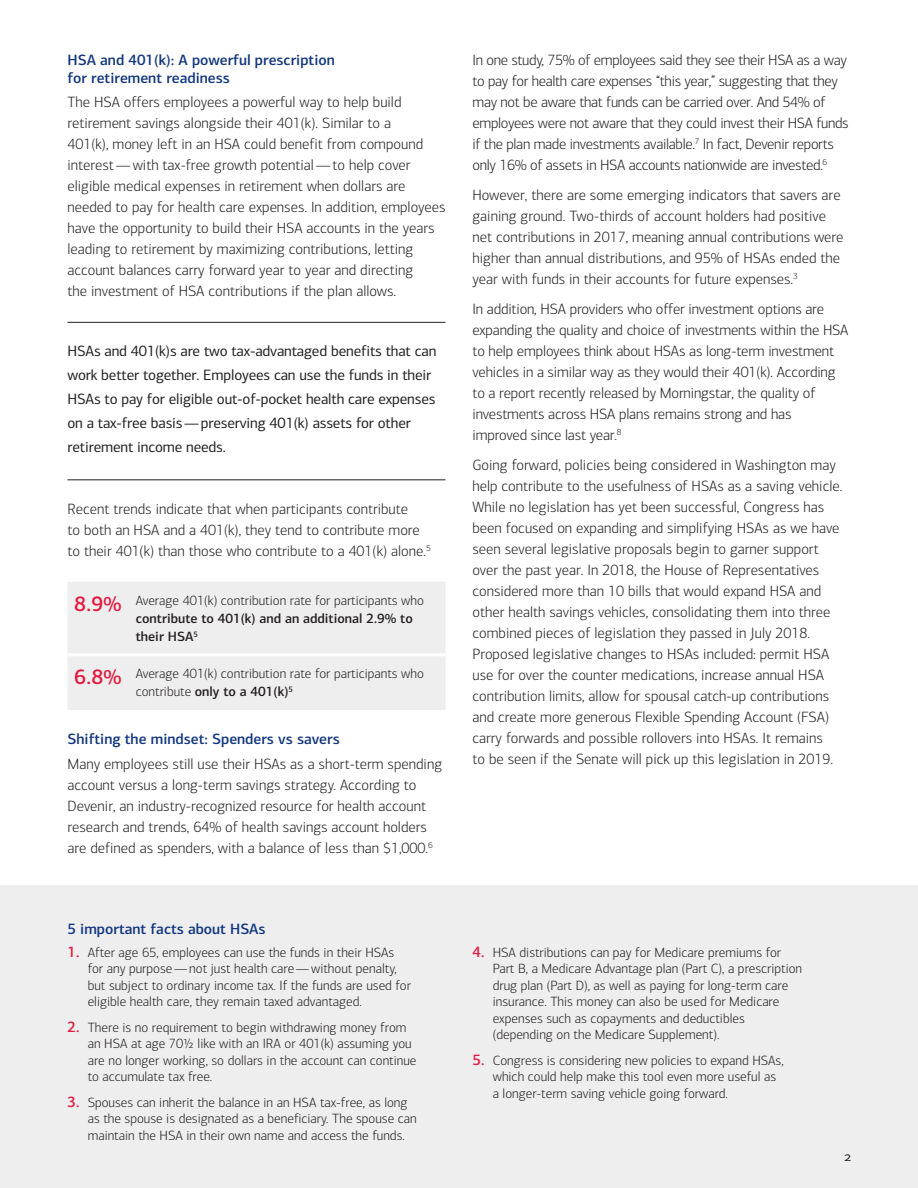
<style>
.page{position:relative;width:918px;height:1188px;background:#fff}
.page>*{position:absolute;margin:0;border:0;box-sizing:border-box;transform-origin:0 0}
.t1{font:500 21px "Connections";color:#e4183e}
.Body_Copy{font:300 15px/21px "Connections";color:#231f20}
.Body_Copy-2{font:300 15px/21px "Connections";letter-spacing:-.02em;color:#231f20}
.Callout_Rules{font:15px/24px "Connections";letter-spacing:-.01em;color:#231f20}
.Body_Header{font:500 15px/18px "Connections";color:#11367e}
.t2{font:300 13.5px/16.5px "Connections";color:#231f20}
.t3{font:13.5px "Connections";color:#231f20}
.s1{font-weight:500}
.s2{font-weight:500;font-size:15px;color:#e4183e}
</style>
<div class="page">
<div style="left:0;top:886px;width:918px;height:302px;background:#eeeeef"></div>
<hr style="left:68px;top:322px;width:378px;height:1px;background:#231f20">
<hr style="left:68px;top:479px;width:378px;height:1px;background:#231f20">
<div style="left:68px;top:582px;width:377px;height:128px;background:#eeeeef"></div>
<hr style="left:68px;top:653px;width:61px;height:3px;background:#fff">
<hr style="left:129px;top:653px;width:317px;height:3px;background:#fff">
<h2 class="Body_Header" style="left:68px;top:51px;width:269px">HSA and 401(k): A powerful prescription for retirement readiness</h2>
<p class="Body_Copy" style="left:68px;top:92px;width:379px">The HSA offers employees a powerful way to help build retirement savings alongside their 401(k). Similar to a<br>401(k), money left in an HSA could benefit from compound interest—with tax-free growth potential—to help cover eligible medical expenses in retirement when dollars are needed to pay for health care expenses. In addition, employees have the opportunity to build their HSA accounts in the years leading to retirement by maximizing contributions, letting account balances carry forward year to year and directing<br>the investment of HSA contributions if the plan allows.</p>
<p class="Callout_Rules" style="left:68px;top:339px;width:370px">HSAs and 401(k)s are two tax-advantaged benefits that can work better together. Employees can use the funds in their HSAs to pay for eligible out-of-pocket health care expenses on a tax‑free basis—preserving 401(k) assets for other retirement income needs.</p>
<p class="Body_Copy" style="left:68px;top:499px;width:365px">Recent trends indicate that when participants contribute<br>to both an HSA and a 401(k), they tend to contribute more to their 401(k) than those who contribute to a 401(k) alone.<sup>5</sup></p>
<p class="t1" style="left:74px;top:591px;width:49px">8.9%</p>
<p class="t2" style="left:136px;top:592px;width:290px;line-height:18px">Average 401(k) contribution rate for participants who <span class="s1">contribute to 401(k) and an additional 2.9% to their HSA</span><sup>5</sup></p>
<p class="t1" style="left:74px;top:664px;width:49px">6.8%</p>
<p class="t2" style="left:136px;top:665px;width:290px;line-height:18px">Average 401(k) contribution rate for participants who contribute <span class="s1">only to a 401(k)</span><sup>5</sup></p>
<h2 class="Body_Header" style="left:68px;top:730px;width:274px">Shifting the mindset: Spenders vs savers</h2>
<p class="Body_Copy" style="left:68px;top:753px;width:376px">Many employees still use their HSAs as a short-term spending account versus a long-term savings strategy. According to Devenir, an industry-recognized resource for health account research and trends, 64% of health savings account holders are defined as spenders, with a balance of less than $1,000.<sup>6</sup></p>
<h2 class="Body_Header" style="left:68px;top:919px;width:200px">5 important facts about HSAs</h2>
<p class="t2" style="left:88px;top:944px;width:325px;text-indent:-20px"><span class="s2">1.</span> After age 65, employees can use the funds in their HSAs for any purpose—not just health care—without penalty, but subject to ordinary income tax. If the funds are used for eligible health care, they remain taxed advantaged.</p>
<p class="t2" style="left:88px;top:1019px;width:330px;text-indent:-20px"><span class="s2">2.</span> There is no requirement to begin withdrawing money from an HSA at age 70½ like with an IRA or 401(k) assuming you are no longer working, so dollars in the account can continue to accumulate tax free.</p>
<p class="t2" style="left:88px;top:1094px;width:331px;text-indent:-20px"><span class="s2">3.</span> Spouses can inherit the balance in an HSA tax-free, as long as the spouse is designated as a beneficiary. The spouse can maintain the HSA in their own name and access the funds.</p>
<p class="Body_Copy-2" style="left:472px;top:50px;width:378px">In one study, 75% of employees said they see their HSA as a way to pay for health care expenses “this year,” suggesting that they may not be aware that funds can be carried over. And 54% of employees were not aware that they could invest their HSA funds if the plan made investments available.<sup>7</sup> In fact, Devenir reports only 16% of assets in HSA accounts nationwide are invested.<sup>6</sup></p>
<p class="Body_Copy" style="left:472px;top:185px;width:373px">However, there are some emerging indicators that savers are gaining ground. Two-thirds of account holders had positive net contributions in 2017, meaning annual contributions were higher than annual distributions, and 95% of HSAs ended the year with funds in their accounts for future expenses.<sup>3</sup></p>
<p class="Body_Copy" style="left:472px;top:299px;width:378px">In addition, HSA providers who offer investment options are expanding the quality and choice of investments within the HSA to help employees think about HSAs as long-term investment vehicles in a similar way as they would their 401(k). According to a report recently released by Morningstar, the quality of investments across HSA plans remains strong and has improved since last year.<sup>8</sup></p>
<p class="Body_Copy" style="left:472px;top:455px;width:371px">Going forward, policies being considered in Washington may help contribute to the usefulness of HSAs as a saving vehicle.<br>While no legislation has yet been successful, Congress has been focused on expanding and simplifying HSAs as we have seen several legislative proposals begin to garner support over the past year. In 2018, the House of Representatives considered more than 10 bills that would expand HSA and other health savings vehicles, consolidating them into three combined pieces of legislation they passed in July 2018.<br>Proposed legislative changes to HSAs included: permit HSA use for over the counter medications, increase annual HSA contribution limits, allow for spousal catch-up contributions and create more generous Flexible Spending Account (FSA) carry forwards and possible rollovers into HSAs. It remains<br>to be seen if the Senate will pick up this legislation in 2019.</p>
<p class="t2" style="left:493px;top:944px;width:311px;text-indent:-20px"><span class="s2">4.</span> HSA distributions can pay for Medicare premiums for Part B, a Medicare Advantage plan (Part C), a prescription drug plan (Part D), as well as paying for long-term care insurance. This money can also be used for Medicare expenses such as copayments and deductibles (depending on the Medicare Supplement).</p>
<p class="t2" style="left:493px;top:1052px;width:292px;text-indent:-20px"><span class="s2">5.</span> Congress is considering new policies to expand HSAs, which could help make this tool even more useful as a longer-term saving vehicle going forward.</p>
<p class="t3" style="left:844px;top:1148px;width:9px">2</p>
</div>
